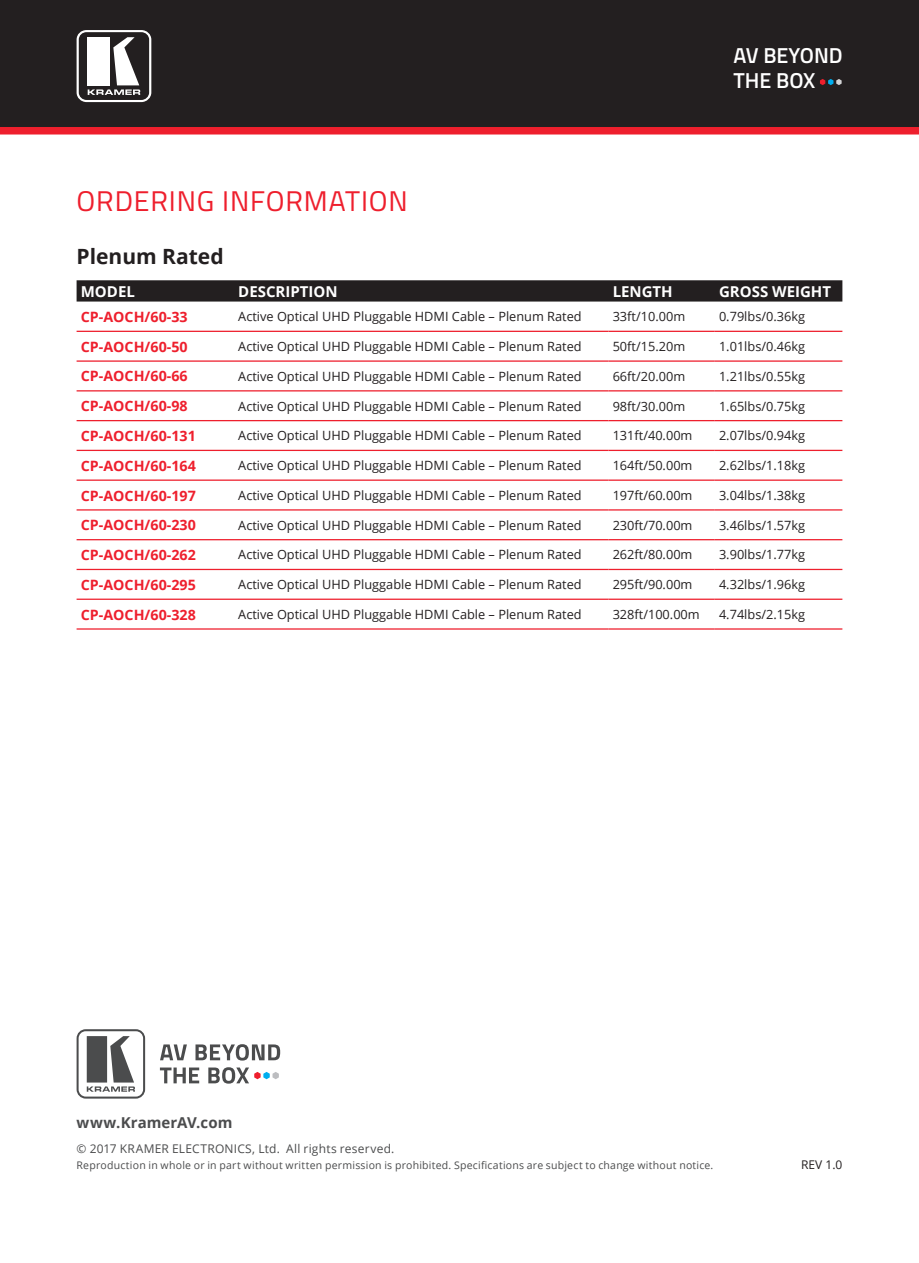
<style>
.page{position:relative;width:919px;height:1263px;background:#fff}
.page>*{position:absolute;margin:0;border:0;box-sizing:border-box;transform-origin:0 0}
.tit02{font:28.5px "Titillium Web";letter-spacing:.03em;color:#ee1f2d}
.t1{font:600 21.6px/26px "Titillium Web";color:#fff}
.sub{font:700 21px "Open Sans";color:#231f20}
.table_white{font:700 15px "Open Sans";color:#fff}
.text{font:700 15px "Open Sans";letter-spacing:.005em;color:#4b4c4d}
.table_tit{font:700 14.25px "Open Sans";color:#ee1f2d}
.table_txt{font:12.75px "Open Sans";color:#231f20}
.text-2{font:12px "Open Sans";letter-spacing:.02em;color:#4b4c4d}
.text-3{font:12px "Open Sans";color:#231f20}
.text-4{font:10.5px "Open Sans";letter-spacing:.02em;color:#4b4c4d}
</style>
<div class="page">
<svg style="left:77px;top:280px;width:765px;height:22px;background:#2a2627"></svg>
<hr style="left:77px;top:331px;width:157px;height:1px;background:#ee1f2d">
<hr style="left:234px;top:331px;width:374px;height:1px;background:#ee1f2d">
<hr style="left:608px;top:331px;width:106px;height:1px;background:#ee1f2d">
<hr style="left:714px;top:331px;width:128px;height:1px;background:#ee1f2d">
<hr style="left:77px;top:360px;width:157px;height:2px;background:#ee1f2d">
<hr style="left:234px;top:360px;width:374px;height:2px;background:#ee1f2d">
<hr style="left:608px;top:360px;width:106px;height:2px;background:#ee1f2d">
<hr style="left:714px;top:360px;width:128px;height:2px;background:#ee1f2d">
<hr style="left:77px;top:390px;width:157px;height:1px;background:#ee1f2d">
<hr style="left:234px;top:390px;width:374px;height:1px;background:#ee1f2d">
<hr style="left:608px;top:390px;width:106px;height:1px;background:#ee1f2d">
<hr style="left:714px;top:390px;width:128px;height:1px;background:#ee1f2d">
<hr style="left:77px;top:420px;width:157px;height:1px;background:#ee1f2d">
<hr style="left:234px;top:420px;width:374px;height:1px;background:#ee1f2d">
<hr style="left:608px;top:420px;width:106px;height:1px;background:#ee1f2d">
<hr style="left:714px;top:420px;width:128px;height:1px;background:#ee1f2d">
<hr style="left:77px;top:450px;width:157px;height:1px;background:#ee1f2d">
<hr style="left:234px;top:450px;width:374px;height:1px;background:#ee1f2d">
<hr style="left:608px;top:450px;width:106px;height:1px;background:#ee1f2d">
<hr style="left:714px;top:450px;width:128px;height:1px;background:#ee1f2d">
<hr style="left:77px;top:479px;width:157px;height:2px;background:#ee1f2d">
<hr style="left:234px;top:479px;width:374px;height:2px;background:#ee1f2d">
<hr style="left:608px;top:479px;width:106px;height:2px;background:#ee1f2d">
<hr style="left:714px;top:479px;width:128px;height:2px;background:#ee1f2d">
<hr style="left:77px;top:509px;width:157px;height:2px;background:#ee1f2d">
<hr style="left:234px;top:509px;width:374px;height:2px;background:#ee1f2d">
<hr style="left:608px;top:509px;width:106px;height:2px;background:#ee1f2d">
<hr style="left:714px;top:509px;width:128px;height:2px;background:#ee1f2d">
<hr style="left:77px;top:539px;width:157px;height:1px;background:#ee1f2d">
<hr style="left:234px;top:539px;width:374px;height:1px;background:#ee1f2d">
<hr style="left:608px;top:539px;width:106px;height:1px;background:#ee1f2d">
<hr style="left:714px;top:539px;width:128px;height:1px;background:#ee1f2d">
<hr style="left:77px;top:569px;width:157px;height:1px;background:#ee1f2d">
<hr style="left:234px;top:569px;width:374px;height:1px;background:#ee1f2d">
<hr style="left:608px;top:569px;width:106px;height:1px;background:#ee1f2d">
<hr style="left:714px;top:569px;width:128px;height:1px;background:#ee1f2d">
<hr style="left:77px;top:599px;width:157px;height:1px;background:#ee1f2d">
<hr style="left:234px;top:599px;width:374px;height:1px;background:#ee1f2d">
<hr style="left:608px;top:599px;width:106px;height:1px;background:#ee1f2d">
<hr style="left:714px;top:599px;width:128px;height:1px;background:#ee1f2d">
<hr style="left:77px;top:628px;width:157px;height:2px;background:#ee1f2d">
<hr style="left:234px;top:628px;width:374px;height:2px;background:#ee1f2d">
<hr style="left:608px;top:628px;width:106px;height:2px;background:#ee1f2d">
<hr style="left:714px;top:628px;width:128px;height:2px;background:#ee1f2d">
<svg style="left:160px;top:1044px;width:27px;height:16px"></svg>
<svg style="left:195px;top:1044px;width:85px;height:16px"></svg>
<svg style="left:160px;top:1067px;width:39px;height:16px"></svg>
<svg style="left:208px;top:1067px;width:71px;height:17px"></svg>
<svg style="left:77px;top:1029px;width:68px;height:69px"></svg>
<div style="left:0;top:0;width:918px;height:132px;background:#231f20"></div>
<svg style="left:820px;top:79px;width:21px;height:6px"></svg>
<svg style="left:77px;top:30px;width:74px;height:72px"></svg>
<div style="left:0;top:127px;width:918px;height:7px;background:#ee1f2d"></div>
<h2 class="t1" style="left:733px;top:41px;width:111px">AV BEYOND<br>THE BOX</h2>
<p class="tit02" style="left:77px;top:180px;width:333px">ORDERING INFORMATION</p>
<p class="sub" style="left:77px;top:241px;width:149px">Plenum Rated</p>
<p class="table_white" style="left:81px;top:281px;width:56px">MODEL</p>
<p class="table_white" style="left:238px;top:281px;width:101px">DESCRIPTION</p>
<p class="table_white" style="left:612px;top:281px;width:62px">LENGTH</p>
<p class="table_white" style="left:719px;top:281px;width:114px">GROSS WEIGHT</p>
<p class="table_tit" style="left:81px;top:307px;width:108px">CP-AOCH/60-33</p>
<p class="table_txt" style="left:238px;top:308px;width:345px">Active Optical UHD Pluggable HDMI Cable – Plenum Rated</p>
<p class="table_txt" style="left:612px;top:308px;width:74px">33ft/10.00m</p>
<p class="table_txt" style="left:719px;top:308px;width:88px">0.79lbs/0.36kg</p>
<p class="table_tit" style="left:81px;top:336px;width:108px">CP-AOCH/60-50</p>
<p class="table_txt" style="left:238px;top:338px;width:345px">Active Optical UHD Pluggable HDMI Cable – Plenum Rated</p>
<p class="table_txt" style="left:612px;top:338px;width:74px">50ft/15.20m</p>
<p class="table_txt" style="left:719px;top:338px;width:88px">1.01lbs/0.46kg</p>
<p class="table_tit" style="left:81px;top:366px;width:108px">CP-AOCH/60-66</p>
<p class="table_txt" style="left:238px;top:367px;width:345px">Active Optical UHD Pluggable HDMI Cable – Plenum Rated</p>
<p class="table_txt" style="left:612px;top:367px;width:74px">66ft/20.00m</p>
<p class="table_txt" style="left:719px;top:367px;width:88px">1.21lbs/0.55kg</p>
<p class="table_tit" style="left:81px;top:396px;width:108px">CP-AOCH/60-98</p>
<p class="table_txt" style="left:238px;top:397px;width:345px">Active Optical UHD Pluggable HDMI Cable – Plenum Rated</p>
<p class="table_txt" style="left:612px;top:397px;width:74px">98ft/30.00m</p>
<p class="table_txt" style="left:719px;top:397px;width:88px">1.65lbs/0.75kg</p>
<p class="table_tit" style="left:81px;top:426px;width:116px">CP-AOCH/60-131</p>
<p class="table_txt" style="left:238px;top:427px;width:345px">Active Optical UHD Pluggable HDMI Cable – Plenum Rated</p>
<p class="table_txt" style="left:612px;top:427px;width:81px">131ft/40.00m</p>
<p class="table_txt" style="left:719px;top:427px;width:88px">2.07lbs/0.94kg</p>
<p class="table_tit" style="left:81px;top:455px;width:116px">CP-AOCH/60-164</p>
<p class="table_txt" style="left:238px;top:457px;width:345px">Active Optical UHD Pluggable HDMI Cable – Plenum Rated</p>
<p class="table_txt" style="left:612px;top:457px;width:81px">164ft/50.00m</p>
<p class="table_txt" style="left:719px;top:457px;width:88px">2.62lbs/1.18kg</p>
<p class="table_tit" style="left:81px;top:485px;width:116px">CP-AOCH/60-197</p>
<p class="table_txt" style="left:238px;top:487px;width:345px">Active Optical UHD Pluggable HDMI Cable – Plenum Rated</p>
<p class="table_txt" style="left:612px;top:487px;width:81px">197ft/60.00m</p>
<p class="table_txt" style="left:719px;top:487px;width:88px">3.04lbs/1.38kg</p>
<p class="table_tit" style="left:81px;top:515px;width:116px">CP-AOCH/60-230</p>
<p class="table_txt" style="left:238px;top:516px;width:345px">Active Optical UHD Pluggable HDMI Cable – Plenum Rated</p>
<p class="table_txt" style="left:612px;top:516px;width:81px">230ft/70.00m</p>
<p class="table_txt" style="left:719px;top:516px;width:88px">3.46lbs/1.57kg</p>
<p class="table_tit" style="left:81px;top:545px;width:116px">CP-AOCH/60-262</p>
<p class="table_txt" style="left:238px;top:546px;width:345px">Active Optical UHD Pluggable HDMI Cable – Plenum Rated</p>
<p class="table_txt" style="left:612px;top:546px;width:81px">262ft/80.00m</p>
<p class="table_txt" style="left:719px;top:546px;width:88px">3.90lbs/1.77kg</p>
<p class="table_tit" style="left:81px;top:574px;width:116px">CP-AOCH/60-295</p>
<p class="table_txt" style="left:238px;top:576px;width:345px">Active Optical UHD Pluggable HDMI Cable – Plenum Rated</p>
<p class="table_txt" style="left:612px;top:576px;width:81px">295ft/90.00m</p>
<p class="table_txt" style="left:719px;top:576px;width:88px">4.32lbs/1.96kg</p>
<p class="table_tit" style="left:81px;top:604px;width:116px">CP-AOCH/60-328</p>
<p class="table_txt" style="left:238px;top:606px;width:345px">Active Optical UHD Pluggable HDMI Cable – Plenum Rated</p>
<p class="table_txt" style="left:612px;top:606px;width:89px">328ft/100.00m</p>
<p class="table_txt" style="left:719px;top:606px;width:88px">4.74lbs/2.15kg</p>
<p class="text" style="left:77px;top:1112px;width:157px">www.KramerAV.com</p>
<p class="text-2" style="left:77px;top:1140px;width:319px">© 2017 KRAMER ELECTRONICS, Ltd. All rights reserved.</p>
<p class="text-4" style="left:77px;top:1158px;width:638px">Reproduction in whole or in part without written permission is prohibited. Specifications are subject to change without notice.</p>
<p class="text-3" style="left:801px;top:1157px;width:43px">REV 1.0</p>
</div>
